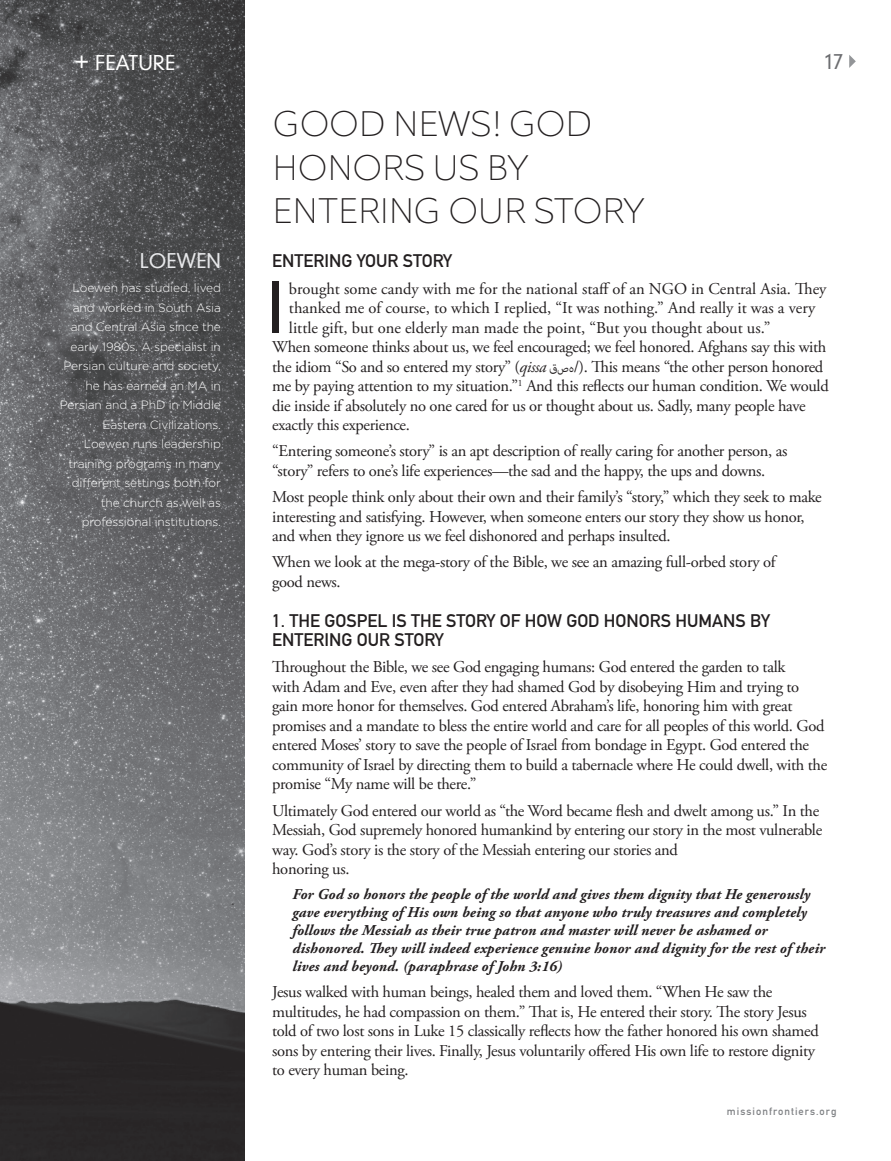
<style>
.page{position:relative;width:891px;height:1161px;background:#fff}
.page>*{position:absolute;margin:0;border:0;box-sizing:border-box;transform-origin:0 0}
.t1{font:300 67.8px "DIN Neuzeit Grotesk Std";color:#231f20}
.t2{font:100 36px/43.2px "Equip";letter-spacing:.01em;color:#231f20}
.t3{font:300 20.25px "DIN Neuzeit Grotesk Std";color:#6c6d70}
.t4{font:300 19.65px "DIN Neuzeit Grotesk Std";color:#fff}
.t5{font:300 19.5px "DIN Neuzeit Grotesk Std";color:#e6e7e9}
.t6{font:18px/19.5px "DIN Mittelschrift";color:#231f20}
.t7{font:16.5px/19.5px "Adobe Garamond Pro";letter-spacing:-.02em;color:#231f20}
.t8{font:16.5px "Adobe Garamond Pro";color:#231f20}
.t9{font:16.5px "Adobe Arabic";color:#231f20}
.t10{font:italic 700 15px/18px "Adobe Garamond Pro";letter-spacing:.01em;color:#231f20}
.t11{font:300 12px/19.5px "Gotham";letter-spacing:-.01em;color:#fff;text-align:right}
.t12{font:10.5px "DIN Mittelschrift";letter-spacing:.1em;color:#808285}
.s1{font-size:24.3px}
.s2{font-style:italic}
.s3{font-family:"Adobe Arabic"}
</style>
<div class="page">
<img style="left:0;top:0;width:245px;height:1161px">
<svg style="left:849px;top:55px;width:7px;height:13px"></svg>
<p class="t4" style="left:74px;top:51px;width:103px"><span class="s1">+</span> FEATURE</p>
<p class="t3" style="left:825px;top:50px;width:20px">17</p>
<p class="t5" style="left:140px;top:249px;width:83px">LOEWEN</p>
<p class="t11" style="left:60px;top:278px;width:163px">Loewen has studied, lived and worked in South Asia and Central Asia since the early 1980s. A specialist in<br>Persian culture and society, he has earned an MA in<br>Persian and a PhD in Middle<br>Eastern Civilizations.<br>Loewen runs leadership training programs in many different settings both for the church as well as professional institutions.</p>
<h2 class="t2" style="left:273px;top:102px;width:373px">GOOD NEWS! GOD<br>HONORS US BY<br>ENTERING OU R STORY</h2>
<p class="t6" style="left:272px;top:251px;width:182px">ENTERING YOUR STORY</p>
<h1 class="t1" style="left:267px;top:267px;width:18px">I</h1>
<p class="t8" style="left:289px;top:278px;width:539px">brought some candy with me for the national staff of an NGO in Central Asia. They</p>
<p class="t8" style="left:289px;top:298px;width:528px">thanked me of course, to which I replied, “It was nothing.” And really it was a very</p>
<p class="t8" style="left:289px;top:317px;width:483px">little gift, but one elderly man made the point, “But you thought about us.”</p>
<p class="t7" style="left:272px;top:338px;width:556px">When someone thinks about us, we feel encouraged; we feel honored. Afghans say this with</p>
<p class="t7" style="left:272px;top:357px;width:553px">the idiom “So and so entered my story” (<span class="s2">qissa</span> <span class="s3">صق</span> /(. This means “the other person honored</p>
<p class="t9" style="left:569px;top:356px;width:7px">ه</p>
<p class="t7" style="left:272px;top:377px;width:558px">me by paying attention to my situation.”<sup>1</sup> And this reflects our human condition. We would die inside if absolutely no one cared for us or thought about us. Sadly, many people have exactly this experience.</p>
<p class="t7" style="left:272px;top:442px;width:517px">“Entering someone’s story” is an apt description of really caring for another person, as “story” refers to one’s life experiences—the sad and the happy, the ups and downs.</p>
<p class="t7" style="left:272px;top:488px;width:551px">Most people think only about their own and their family’s “story,” which they seek to make interesting and satisfying. However, when someone enters our story they show us honor, and when they ignore us we feel dishonored and perhaps insulted.</p>
<p class="t7" style="left:272px;top:553px;width:505px">When we look at the mega-story of the Bible, we see an amazing full-orbed story of good news.</p>
<p class="t6" style="left:272px;top:610px;width:500px">1. THE GOSPEL IS THE STORY OF HOW GOD HONORS HUMANS BY<br>ENTERING OUR STORY</p>
<p class="t7" style="left:272px;top:658px;width:557px">Throughout the Bible, we see God engaging humans: God entered the garden to talk<br>with Adam and Eve, even after they had shamed God by disobeying Him and trying to gain more honor for themselves. God entered Abraham’s life, honoring him with great promises and a mandate to bless the entire world and care for all peoples of this world. God entered Moses’ story to save the people of Israel from bondage in Egypt. God entered the community of Israel by directing them to build a tabernacle where He could dwell, with the promise “My name will be there.”</p>
<p class="t7" style="left:272px;top:801px;width:552px">Ultimately God entered our world as “the Word became flesh and dwelt among us.” In the Messiah, God supremely honored humankind by entering our story in the most vulnerable way. God’s story is the story of the Messiah entering our stories and<br>honoring us.</p>
<p class="t10" style="left:292px;top:885px;width:534px">For God so honors the people of the world and gives them dignity that He generously gave everything of His own being so that anyone who truly treasures and completely follows the Messiah as their true patron and master will never be ashamed or dishonored. They will indeed experience genuine honor and dignity for the rest of their lives and beyond. (paraphrase of John 3:16)</p>
<p class="t7" style="left:272px;top:983px;width:548px">Jesus walked with human beings, healed them and loved them. “When He saw the multitudes, he had compassion on them.” That is, He entered their story. The story Jesus told of two lost sons in Luke 15 classically reflects how the father honored his own shamed sons by entering their lives. Finally, Jesus voluntarily offered His own life to restore dignity to every human being.</p>
<p class="t12" style="left:727px;top:1105px;width:111px">MISSIONFRONTIERS.ORG</p>
</div>
